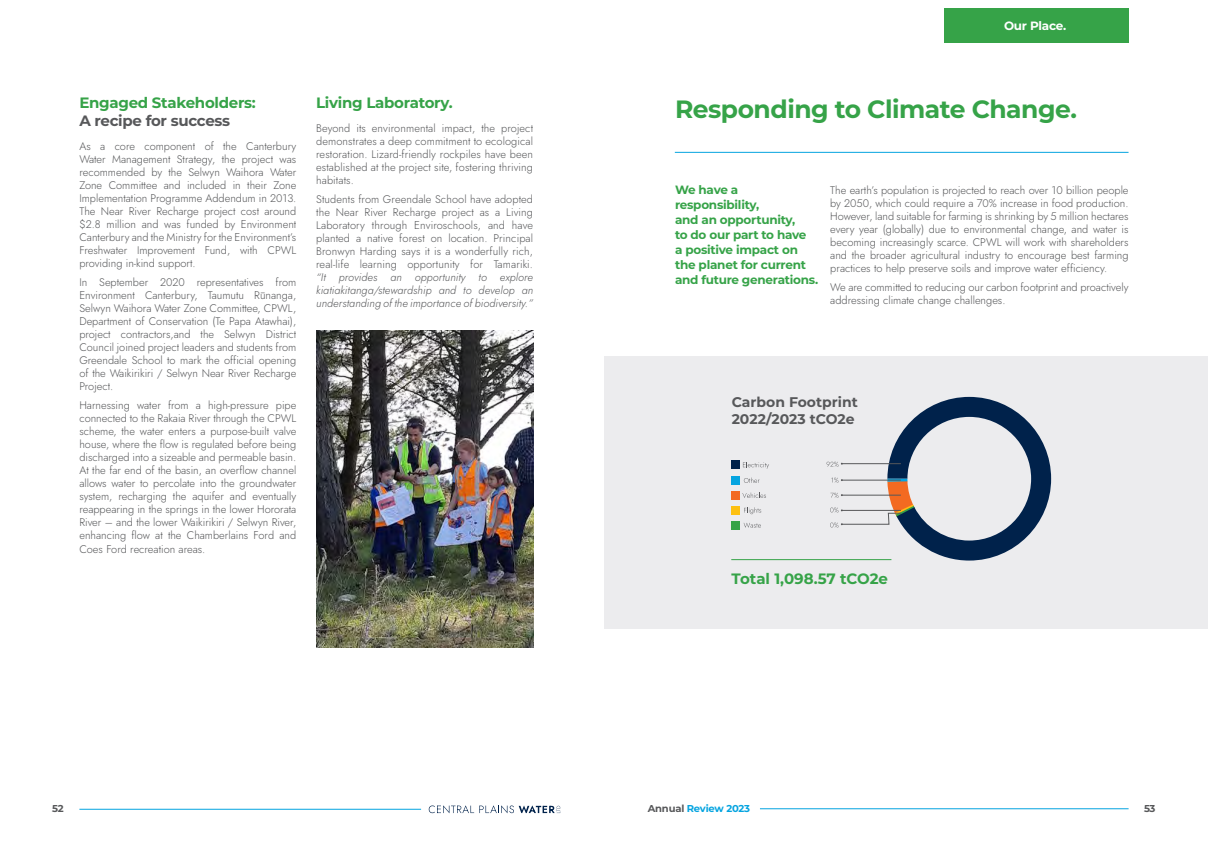
<style>
.page{position:relative;width:1208px;height:859px;background:#fff}
.page>*{position:absolute;margin:0;border:0;box-sizing:border-box;transform-origin:0 0}
.TITLE_8_no_line{font:700 25px "Montserrat";letter-spacing:-.02em;color:#36a348}
.TITLE_2_Left{font:700 15px/18px "Montserrat";letter-spacing:-.02em;color:#36a348}
.TITLE_2_Left-2{font:700 15px "Montserrat";color:#36a348}
.t1{font:700 14px/17px "Montserrat";color:#57585a}
.TITLE_3{font:700 12px/15px "Montserrat";letter-spacing:-.02em;color:#36a348}
.TITLE_3-2{font:700 12px "Montserrat";letter-spacing:-.02em;color:#fff}
.t2{font:11px/13px "Jost";color:#57585a;text-align:justify}
.t3{font:700 10px "Montserrat";letter-spacing:-.02em;color:#05a4e0}
.t4{font:700 10px "Montserrat";color:#57585a}
.s1{color:#57585a}
.s2{font-style:italic}
</style>
<div class="page">
<hr style="left:79px;top:809px;width:342px;height:1px;background:#05a4e0">
<svg style="left:429px;top:805px;width:131px;height:8px"></svg>
<div style="left:604px;top:356px;width:604px;height:272px;background:#ececee"></div>
<div style="left:944px;top:9px;width:184px;height:34px;background:#36a348"></div>
<hr style="left:675px;top:152px;width:453px;height:1px;background:#05a4e0">
<svg style="left:826px;top:397px;width:225px;height:164px"></svg>
<div style="left:731px;top:460px;width:9px;height:9px;background:#00224b"></div>
<svg style="left:743px;top:462px;width:26px;height:7px"></svg>
<div style="left:731px;top:521px;width:9px;height:8px;background:#36a348"></div>
<svg style="left:743px;top:523px;width:18px;height:5px"></svg>
<div style="left:731px;top:491px;width:9px;height:8px;background:#f36a21"></div>
<div style="left:731px;top:506px;width:9px;height:8px;background:#fdc011"></div>
<svg style="left:742px;top:492px;width:24px;height:6px"></svg>
<svg style="left:744px;top:507px;width:17px;height:7px"></svg>
<div style="left:731px;top:476px;width:9px;height:8px;background:#05a4e0"></div>
<svg style="left:744px;top:477px;width:15px;height:6px"></svg>
<hr style="left:731px;top:559px;width:160px;height:1px;background:#36a348">
<img style="left:316px;top:330px;width:217px;height:317px">
<hr style="left:760px;top:808px;width:368px;height:1px;background:#05a4e0">
<p class="TITLE_3-2" style="left:1004px;top:17px;width:64px">Our Place.</p>
<p class="TITLE_2_Left" style="left:79px;top:93px;width:178px">Engaged Stakeholders:<br><span class="s1">A recipe for success</span></p>
<p class="t2" style="left:79px;top:140px;width:218px">As a core component of the Canterbury Water Management Strategy, the project was recommended by the Selwyn Waihora Water Zone Committee and included in their Zone Implementation Programme Addendum in 2013.<br>The Near River Recharge project cost around $2.8 million and was funded by Environment Canterbury and the Ministry for the Environment’s Freshwater Improvement Fund, with CPWL providing in-kind support.</p>
<p class="t2" style="left:79px;top:276px;width:218px">In September 2020 representatives from Environment Canterbury, Taumutu Rūnanga, Selwyn Waihora Water Zone Committee, CPWL, Department of Conservation (Te Papa Atawhai), project contractors,and the Selwyn District Council joined project leaders and students from Greendale School to mark the official opening of the Waikirikiri / Selwyn Near River Recharge Project.</p>
<p class="t2" style="left:79px;top:399px;width:218px">Harnessing water from a high-pressure pipe connected to the Rakaia River through the CPWL scheme, the water enters a purpose-built valve house, where the flow is regulated before being discharged into a sizeable and permeable basin.<br>At the far end of the basin, an overflow channel allows water to percolate into the groundwater system, recharging the aquifer and eventually reappearing in the springs in the lower Hororata River – and the lower Waikirikiri / Selwyn River, enhancing flow at the Chamberlains Ford and</p>
<p class="t2" style="left:79px;top:543px;width:127px">Coes Ford recreation areas.</p>
<p class="TITLE_2_Left" style="left:316px;top:93px;width:138px">Living Laboratory.</p>
<p class="t2" style="left:316px;top:122px;width:218px">Beyond its environmental impact, the project demonstrates a deep commitment to ecological restoration. Lizard-friendly rockpiles have been established at the project site, fostering thriving habitats.</p>
<p class="t2" style="left:316px;top:193px;width:218px">Students from Greendale School have adopted the Near River Recharge project as a Living Laboratory through Enviroschools, and have planted a native forest on location. Principal Bronwyn Harding says it is a wonderfully rich, real-life learning opportunity for Tamariki. <span class="s2">“It provides an opportunity to explore kiatiakitanga/stewardship and to develop an understanding of the importance of biodiversity.”</span></p>
<p class="t2" style="left:830px;top:184px;width:300px">The earth’s population is projected to reach over 10 billion people by 2050, which could require a 70% increase in food production.<br>However, land suitable for farming is shrinking by 5 million hectares every year (globally) due to environmental change, and water is becoming increasingly scarce. CPWL will work with shareholders and the broader agricultural industry to encourage best farming practices to help preserve soils and improve water efficiency.</p>
<p class="TITLE_8_no_line" style="left:675px;top:91px;width:403px">Responding to Climate Change.</p>
<p class="TITLE_3" style="left:675px;top:182px;width:145px">We have a responsibility,<br>and an opportunity,<br>to do our part to have<br>a positive impact on the planet for current and future generations.</p>
<p class="t2" style="left:830px;top:280px;width:300px">We are committed to reducing our carbon footprint and proactively addressing climate change challenges.</p>
<p class="t1" style="left:731px;top:393px;width:128px">Carbon Footprint<br>2022/2023 tCO2e</p>
<p class="TITLE_2_Left-2" style="left:731px;top:568px;width:158px">Total 1,098.57 tCO2e</p>
<p class="t4" style="left:52px;top:801px;width:13px">52</p>
<p class="t3" style="left:648px;top:802px;width:104px"><span class="s1">Annual</span> Review 2023</p>
<p class="t4" style="left:1144px;top:801px;width:13px">53</p>
</div>
